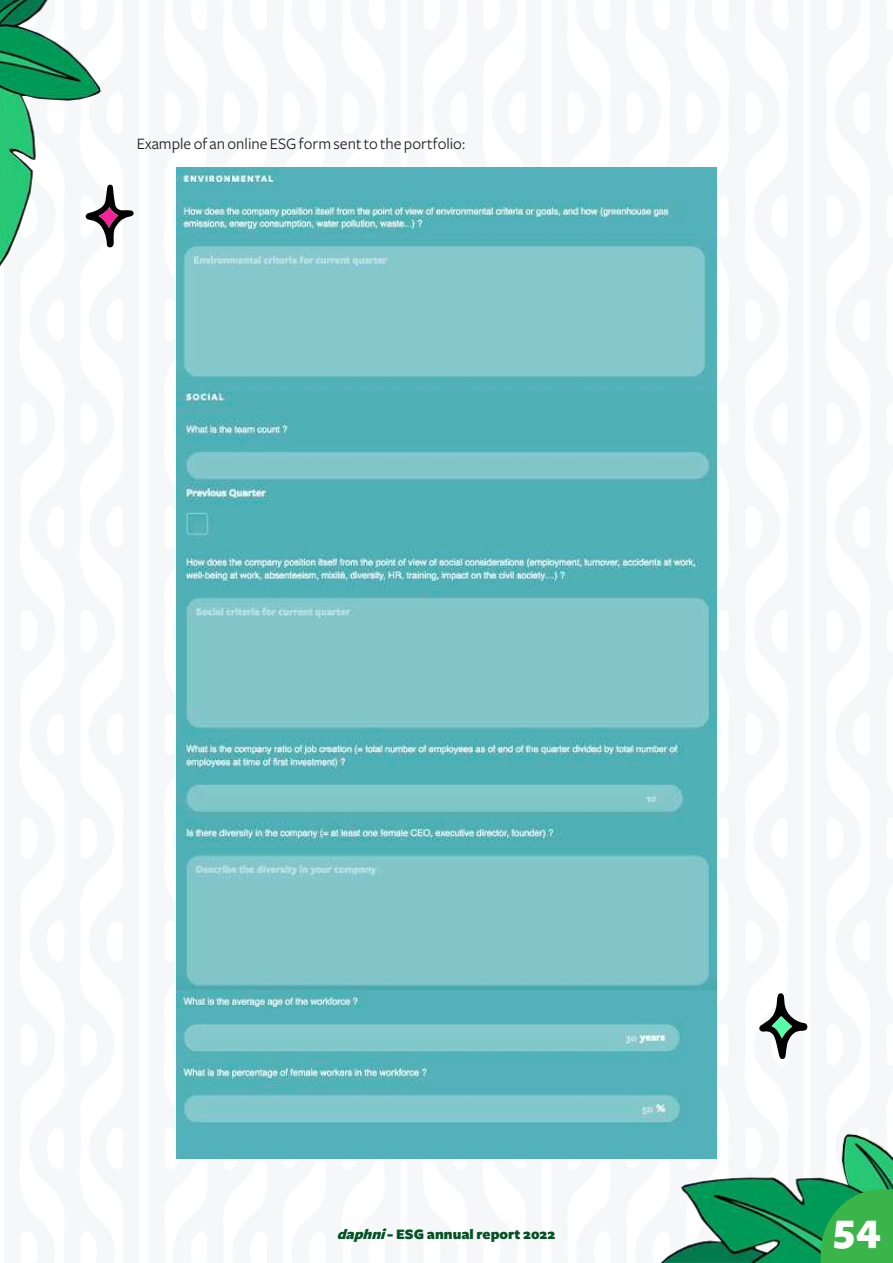
<style>
.page{position:relative;width:893px;height:1263px;background:#fff}
.page>*{position:absolute;margin:0;border:0;box-sizing:border-box;transform-origin:0 0}
.t1{font:900 42px "Freight Sans";color:#fff}
.t2{font:16.5px "Freight Sans";color:#231f20}
.t3{font:900 15px "Freight Sans";color:#035224}
.s1{font-style:italic}
</style>
<div class="page">
<svg style="left:110px;top:185px;width:24px;height:62px"></svg>
<svg style="left:759px;top:993px;width:48px;height:66px"></svg>
<img style="left:177px;top:168px;width:539px;height:991px">
<img style="left:653px;top:1128px;width:240px;height:135px">
<svg style="left:821px;top:1189px;width:72px;height:74px;background:#31b04c"></svg>
<img style="left:0;top:0;width:110px;height:267px">
<p class="t2" style="left:137px;top:135px;width:330px">Example of an online ESG form sent to the portfolio:</p>
<p class="t3" style="left:337px;top:1226px;width:220px"><span class="s1">daphni</span>- ESG annual report 2022</p>
<h1 class="t1" style="left:833px;top:1205px;width:49px">54</h1>
</div>
